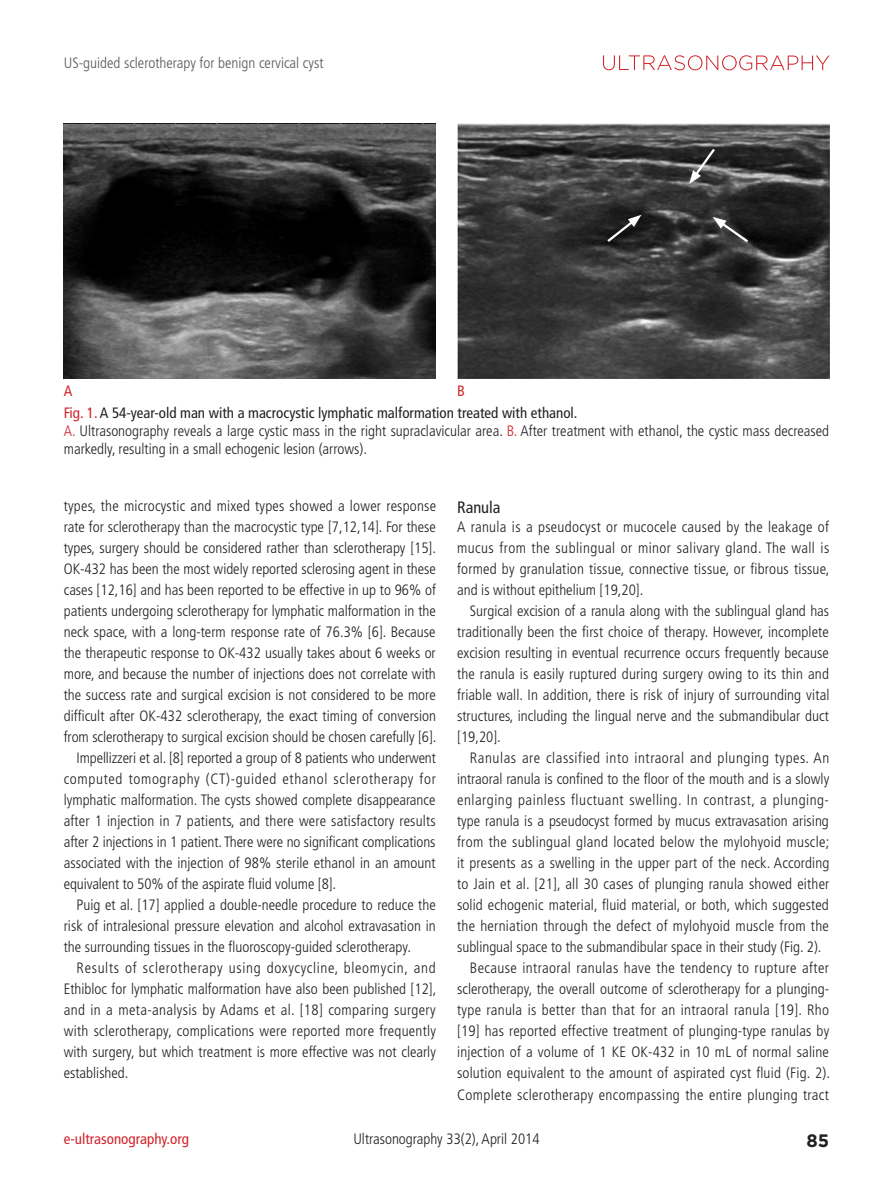
<style>
.page{position:relative;width:893px;height:1191px;background:#fff}
.page>*{position:absolute;margin:0;border:0;box-sizing:border-box;transform-origin:0 0}
.t1{font:700 18px "Gotham";color:#231f20}
.소제{font:condensed 16.5px "Frutiger LT Std";color:#231f20}
.본문{font:300 condensed 15px/21px "Frutiger LT Std";color:#231f20;text-align:justify}
.fig-설명{font:300 condensed 15px/18px "Frutiger LT Std";color:#231f20}
.fig-제목{font:condensed 15px "Frutiger LT Std";color:#231f20}
.하시라{font:300 condensed 15px "Frutiger LT Std";color:#57585a}
.하시라-2{font:300 condensed 15px "Frutiger LT Std";color:#231f20}
.하시라-3{font:condensed 15px "Frutiger LT Std";color:#d1232a}
.s1{color:#d1232a}
</style>
<div class="page">
<svg style="left:603px;top:55px;width:226px;height:15px"></svg>
<img style="left:64px;top:123px;width:372px;height:255px">
<img style="left:457px;top:123px;width:372px;height:256px">
<svg style="left:689px;top:146px;width:28px;height:38px"></svg>
<svg style="left:713px;top:217px;width:38px;height:28px"></svg>
<svg style="left:605px;top:215px;width:36px;height:29px"></svg>
<p class="하시라" style="left:64px;top:54px;width:261px">US-guided sclerotherapy for benign cervical cyst</p>
<p class="하시라-3" style="left:64px;top:382px;width:10px">A</p>
<p class="하시라-3" style="left:457px;top:382px;width:9px">B</p>
<p class="fig-제목" style="left:64px;top:404px;width:515px"><span class="s1">Fig. 1.</span> A 54-year-old man with a macrocystic lymphatic malformation treated with ethanol.</p>
<p class="fig-설명" style="left:64px;top:422px;width:767px"><span class="s1">A.</span> Ultrasonography reveals a large cystic mass in the right supraclavicular area. <span class="s1">B.</span> After treatment with ethanol, the cystic mass decreased markedly, resulting in a small echogenic lesion (arrows).</p>
<p class="본문" style="left:64px;top:496px;width:374px">types, the microcystic and mixed types showed a lower response rate for sclerotherapy than the macrocystic type [7,12,14]. For these types, surgery should be considered rather than sclerotherapy [15].<br>OK-432 has been the most widely reported sclerosing agent in these cases [12,16] and has been reported to be effective in up to 96% of patients undergoing sclerotherapy for lymphatic malformation in the neck space, with a long-term response rate of 76.3% [6]. Because the therapeutic response to OK-432 usually takes about 6 weeks or more, and because the number of injections does not correlate with the success rate and surgical excision is not considered to be more difficult after OK-432 sclerotherapy, the exact timing of conversion from sclerotherapy to surgical excision should be chosen carefully [6].</p>
<p class="본문" style="left:64px;top:748px;width:374px;text-indent:13px">Impellizzeri et al. [8] reported a group of 8 patients who underwent computed tomography (CT)-guided ethanol sclerotherapy for lymphatic malformation. The cysts showed complete disappearance after 1 injection in 7 patients, and there were satisfactory results after 2 injections in 1 patient. There were no significant complications associated with the injection of 98% sterile ethanol in an amount equivalent to 50% of the aspirate fluid volume [8].</p>
<p class="본문" style="left:64px;top:895px;width:374px;text-indent:13px">Puig et al. [17] applied a double-needle procedure to reduce the risk of intralesional pressure elevation and alcohol extravasation in the surrounding tissues in the fluoroscopy-guided sclerotherapy.</p>
<p class="본문" style="left:64px;top:958px;width:374px;text-indent:13px">Results of sclerotherapy using doxycycline, bleomycin, and Ethibloc for lymphatic malformation have also been published [12], and in a meta-analysis by Adams et al. [18] comparing surgery with sclerotherapy, complications were reported more frequently with surgery, but which treatment is more effective was not clearly established.</p>
<p class="소제" style="left:457px;top:497px;width:45px">Ranula</p>
<p class="본문" style="left:457px;top:517px;width:374px">A ranula is a pseudocyst or mucocele caused by the leakage of mucus from the sublingual or minor salivary gland. The wall is formed by granulation tissue, connective tissue, or fibrous tissue, and is without epithelium [19,20].</p>
<p class="본문" style="left:457px;top:601px;width:374px;text-indent:13px">Surgical excision of a ranula along with the sublingual gland has traditionally been the first choice of therapy. However, incomplete excision resulting in eventual recurrence occurs frequently because the ranula is easily ruptured during surgery owing to its thin and friable wall. In addition, there is risk of injury of surrounding vital structures, including the lingual nerve and the submandibular duct [19,20].</p>
<p class="본문" style="left:457px;top:748px;width:374px;text-indent:13px">Ranulas are classified into intraoral and plunging types. An intraoral ranula is confined to the floor of the mouth and is a slowly enlarging painless fluctuant swelling. In contrast, a plunging&shy;type ranula is a pseudocyst formed by mucus extravasation arising from the sublingual gland located below the mylohyoid muscle; it presents as a swelling in the upper part of the neck. According to Jain et al. [21], all 30 cases of plunging ranula showed either solid echogenic material, fluid material, or both, which suggested the herniation through the defect of mylohyoid muscle from the sublingual space to the submandibular space in their study (Fig. 2).</p>
<p class="본문" style="left:457px;top:958px;width:374px;text-indent:13px">Because intraoral ranulas have the tendency to rupture after sclerotherapy, the overall outcome of sclerotherapy for a plunging&shy;type ranula is better than that for an intraoral ranula [19]. Rho [19] has reported effective treatment of plunging-type ranulas by injection of a volume of 1 KE OK-432 in 10 mL of normal saline solution equivalent to the amount of aspirated cyst fluid (Fig. 2).<br>Complete sclerotherapy encompassing the entire plunging tract</p>
<p class="하시라-3" style="left:64px;top:1130px;width:127px">e-ultrasonography.org</p>
<p class="하시라-2" style="left:353px;top:1130px;width:188px">Ultrasonography 33(2), April 2014</p>
<p class="t1" style="left:806px;top:1130px;width:24px">85</p>
</div>
